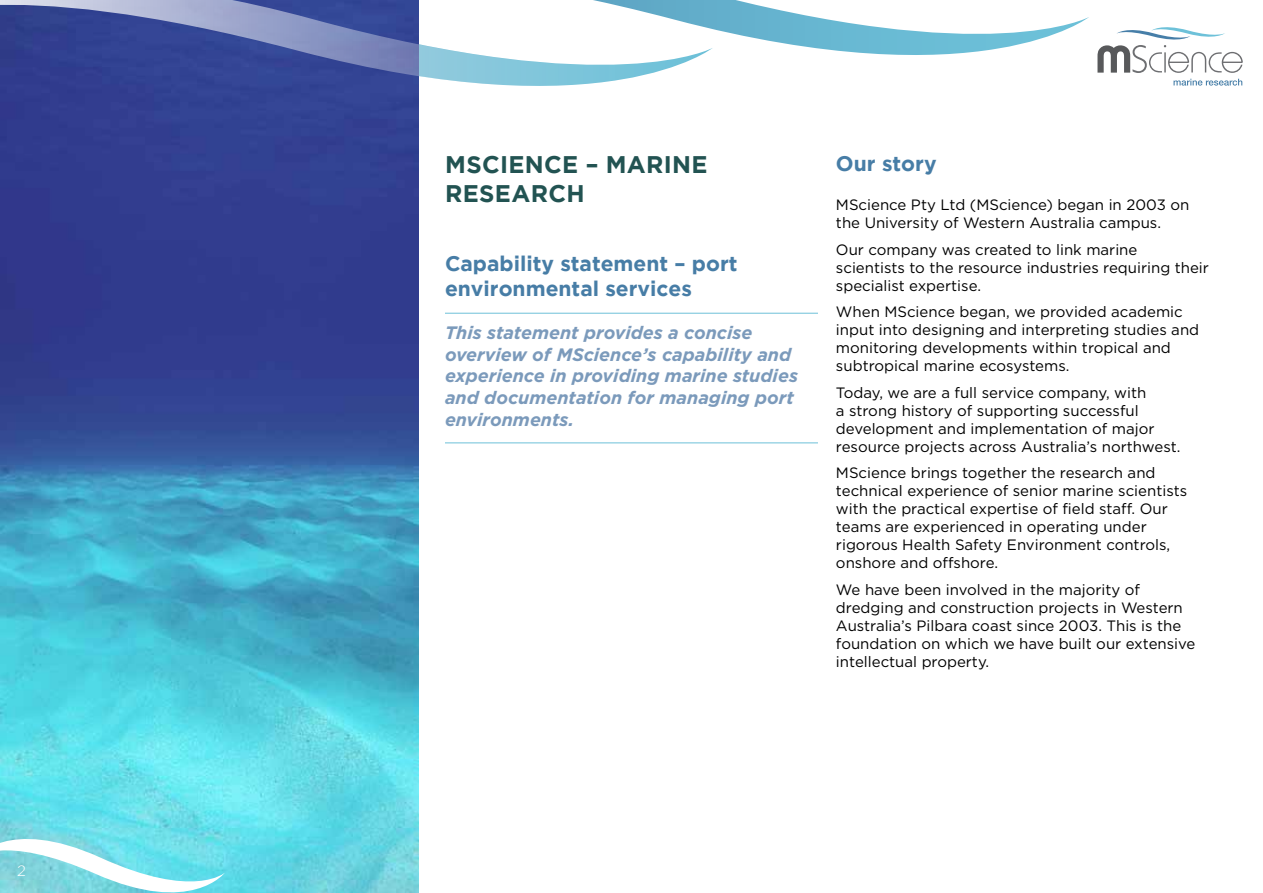
<style>
.page{position:relative;width:1263px;height:893px;background:#fff}
.page>*{position:absolute;margin:0;border:0;box-sizing:border-box;transform-origin:0 0}
.t1{font:700 24px/28.8px "Gotham";letter-spacing:.015em;color:#225352}
.t2{font:700 21px/25.2px "Gotham";color:#477da6}
.t3{font:italic 700 18px/21.6px "Gotham";color:#7b9abb}
.t4{font:15px/18px "Gotham";color:#000}
.t5{font:300 15px "Gotham";color:#fff}
</style>
<div class="page">
<svg style="left:1173px;top:79px;width:69px;height:7px"></svg>
<svg style="left:1097px;top:27px;width:146px;height:46px"></svg>
<svg style="left:712px;top:0;width:377px;height:55px"></svg>
<img style="left:0;top:87px;width:419px;height:806px">
<hr style="left:445px;top:313px;width:373px;height:1px;background:#6dc0d8">
<hr style="left:445px;top:442px;width:373px;height:1px;background:#6dc0d8">
<svg style="left:0;top:0;width:712px;height:87px"></svg>
<svg style="left:0;top:815px;width:225px;height:78px"></svg>
<p class="t5" style="left:17px;top:862px;width:10px">2</p>
<h1 class="t1" style="left:445px;top:149px;width:264px">MSCIENCE – MARINE<br>RESEARCH</h1>
<h2 class="t2" style="left:445px;top:250px;width:294px">Capability statement – port environmental services</h2>
<p class="t3" style="left:445px;top:322px;width:354px">This statement provides a concise overview of MScience’s capability and experience in providing marine studies and documentation for managing port environments.</p>
<h2 class="t2" style="left:836px;top:150px;width:102px">Our story</h2>
<p class="t4" style="left:836px;top:196px;width:355px">MScience Pty Ltd (MScience) began in 2003 on the University of Western Australia campus.</p>
<p class="t4" style="left:836px;top:240px;width:374px">Our company was created to link marine scientists to the resource industries requiring their specialist expertise.</p>
<p class="t4" style="left:836px;top:303px;width:365px">When MScience began, we provided academic input into designing and interpreting studies and monitoring developments within tropical and subtropical marine ecosystems.</p>
<p class="t4" style="left:836px;top:383px;width:346px">Today, we are a full service company, with<br>a strong history of supporting successful development and implementation of major resource projects across Australia’s northwest.</p>
<p class="t4" style="left:836px;top:464px;width:353px">MScience brings together the research and technical experience of senior marine scientists with the practical expertise of field staff. Our teams are experienced in operating under rigorous Health Safety Environment controls, onshore and offshore.</p>
<p class="t4" style="left:836px;top:580px;width:361px">We have been involved in the majority of dredging and construction projects in Western Australia’s Pilbara coast since 2003. This is the foundation on which we have built our extensive intellectual property.</p>
</div>
